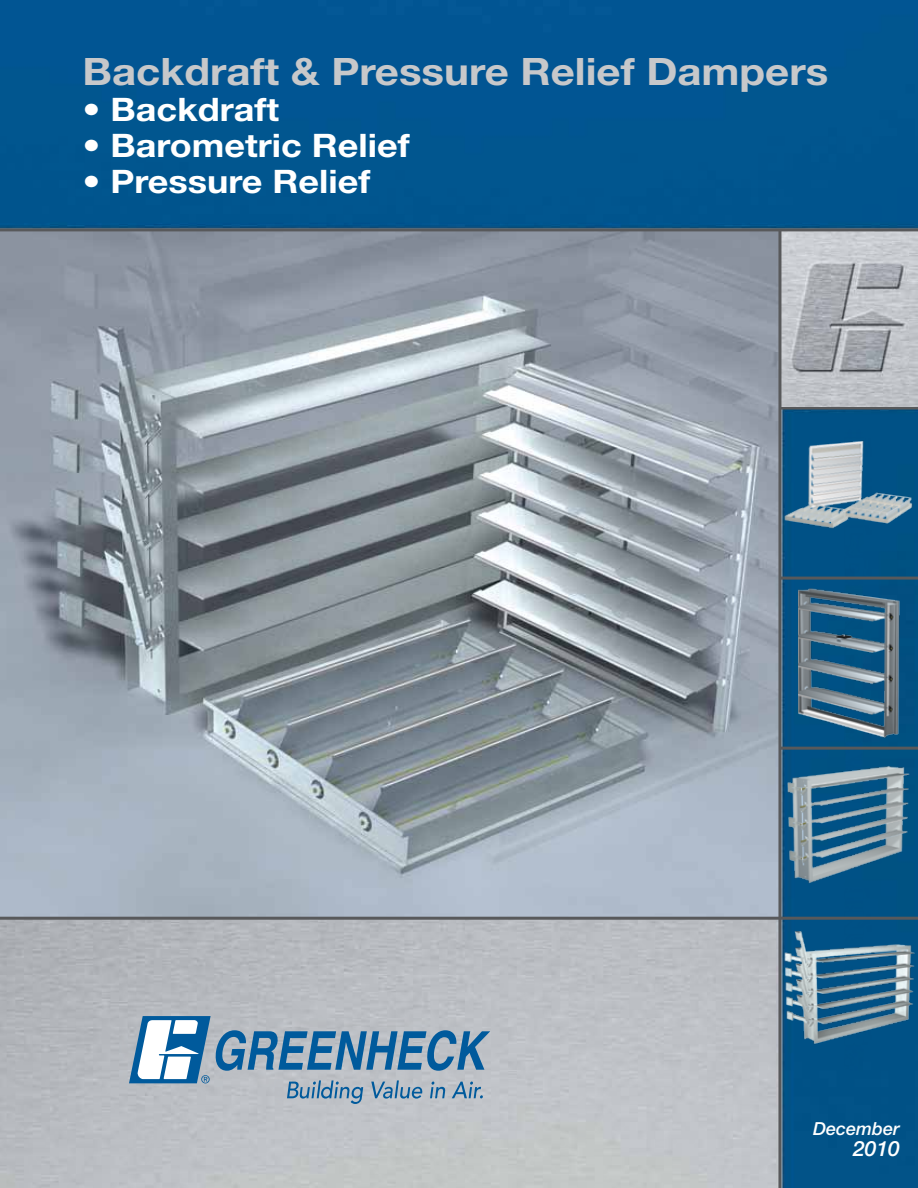
<style>
.page{position:relative;width:918px;height:1188px;background:#fff}
.page>*{position:absolute;margin:0;border:0;box-sizing:border-box;transform-origin:0 0}
.t1{font:700 37.8px "Helvetica Neue LT Std";color:#c7c8ca;scale:1.11 1}
.t2{font:700 36px "Helvetica Neue LT Std";color:#fff}
.t3{font:700 32.4px "Helvetica Neue LT Std";color:#fff;scale:1.11 1}
.t4{font:700 24px "Helvetica Neue LT Std";color:#fff}
.t5{font:500 21px "Helvetica Neue LT Std";color:#fff}
.t6{font:italic 500 21px "Helvetica Neue LT Std";color:#fff}
.t7{font:italic 500 18px "Helvetica Neue LT Std";color:#fff}
.t8{font:500 18px "Helvetica Neue LT Std";color:#fff}
</style>
<div class="page">
<img style="left:0;top:0;width:918px;height:1188px">
<hr style="left:783px;top:405px;width:135px;height:3px;background:#58595b">
<hr style="left:0;top:227px;width:918px;height:3px;background:#58595b">
<hr style="left:781px;top:227px;width:3px;height:961px;background:#58595b">
<hr style="left:780px;top:577px;width:138px;height:3px;background:#58595b">
<hr style="left:780px;top:747px;width:138px;height:3px;background:#58595b">
<svg style="left:129px;top:1016px;width:361px;height:88px"></svg>
<hr style="left:780px;top:407px;width:138px;height:3px;background:#58595b">
<img style="left:0;top:231px;width:778px;height:686px">
<img style="left:781px;top:231px;width:137px;height:175px">
<img style="left:782px;top:431px;width:136px;height:104px">
<img style="left:799px;top:586px;width:118px;height:159px">
<img style="left:781px;top:762px;width:137px;height:123px">
<img style="left:782px;top:920px;width:135px;height:134px">
<hr style="left:0;top:228px;width:918px;height:3px;background:#58595b">
<hr style="left:778px;top:230px;width:3px;height:958px;background:#58595b">
<hr style="left:0;top:917px;width:918px;height:3px;background:#58595b">
<p class="t1" style="left:83px;top:49px;width:673px">Backdraft &amp; Pressure Relief Dampers</p>
<p class="t3" style="left:83px;top:90px;width:179px">• Backdraft</p>
<p class="t3" style="left:83px;top:126px;width:296px">• Barometric Relief</p>
<p class="t3" style="left:83px;top:162px;width:261px">• Pressure Relief</p>
<p class="t2" style="left:110px;top:119px;width:127px">Models</p>
<p class="t4" style="left:110px;top:167px;width:238px">Descriptor or Bullets</p>
<p class="t7" style="left:813px;top:1118px;width:88px">December</p>
<p class="t6" style="left:853px;top:1136px;width:48px">2010</p>
<p class="t8" style="left:853px;top:1119px;width:55px">Month</p>
<p class="t5" style="left:851px;top:1141px;width:57px">YEAR</p>
</div>
